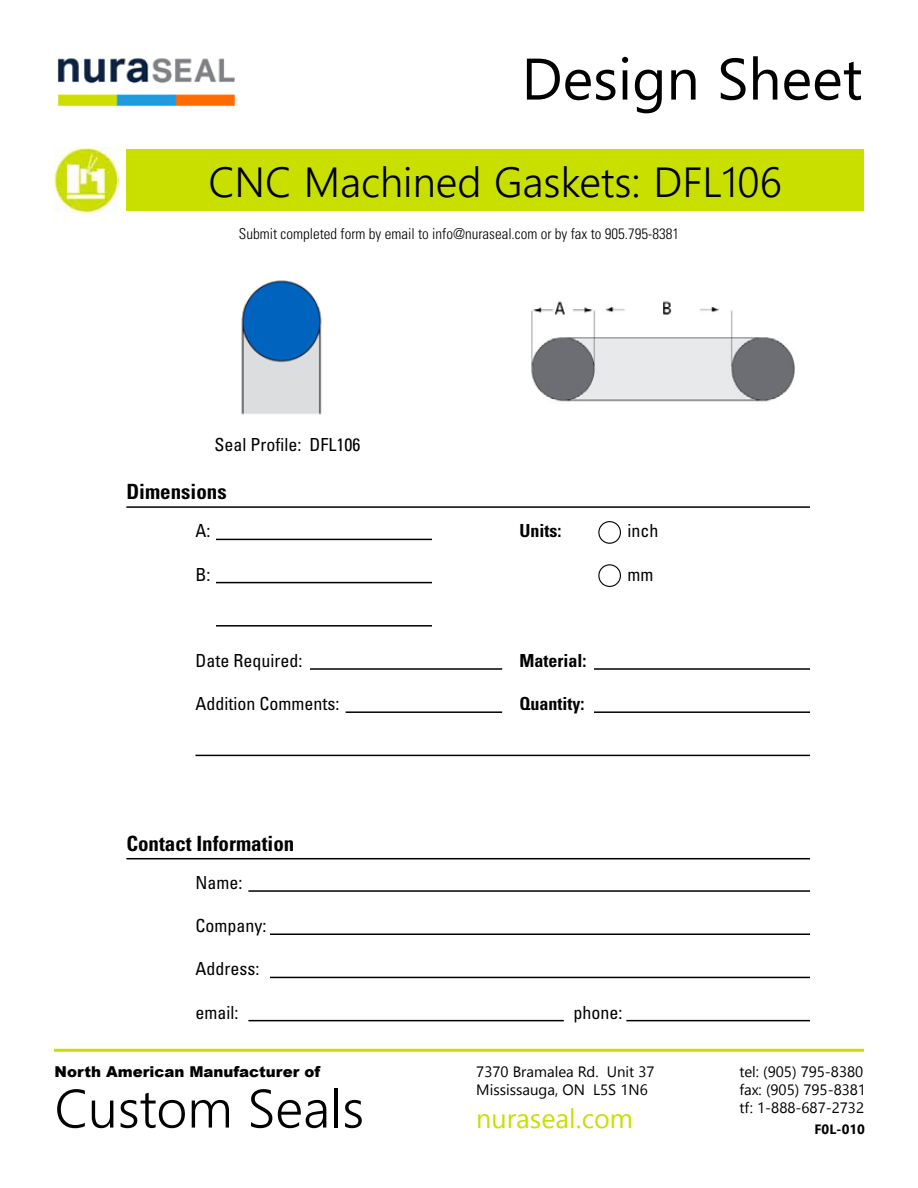
<style>
.page{position:relative;width:918px;height:1188px;background:#fff}
.page>*{position:absolute;margin:0;border:0;box-sizing:border-box;transform-origin:0 0}
.t1{font:58.5px "Nirmala UI";color:#000}
.t2{font:300 54px "Nirmala UI";color:#000}
.t3{font:300 42px "Nirmala UI";color:#000}
.t4{font:27px "Nirmala UI";color:#c8df00}
.t5{font:700 condensed 21px "Univers LT Std";color:#000}
.t6{font:condensed 18px "Univers LT Std";color:#000}
.t7{font:700 condensed 18px "Univers LT Std";color:#000}
.t8{font:15px/18px "Nirmala UI";color:#000}
.t9{font:300 condensed 15px "Univers LT Std";color:#000}
.t10{font:900 15px "Arial";color:#000}
.t11{font:700 13.5px "Nirmala UI";color:#000}
</style>
<div class="page">
<div style="left:126px;top:149px;width:738px;height:62px;background:#c8df00"></div>
<hr style="left:216px;top:539px;width:216px;height:1px;background:#000">
<hr style="left:195px;top:755px;width:615px;height:1px;background:#000">
<hr style="left:126px;top:506px;width:684px;height:2px;background:#000">
<hr style="left:54px;top:1049px;width:810px;height:3px;background:#c8df00">
<hr style="left:126px;top:858px;width:684px;height:1px;background:#000">
<hr style="left:248px;top:890px;width:562px;height:2px;background:#000">
<hr style="left:216px;top:582px;width:216px;height:1px;background:#000">
<hr style="left:270px;top:933px;width:540px;height:2px;background:#000">
<hr style="left:216px;top:625px;width:216px;height:2px;background:#000">
<hr style="left:270px;top:977px;width:540px;height:1px;background:#000">
<hr style="left:248px;top:1020px;width:316px;height:1px;background:#000">
<hr style="left:626px;top:1020px;width:184px;height:1px;background:#000">
<hr style="left:310px;top:668px;width:192px;height:2px;background:#000">
<hr style="left:594px;top:668px;width:216px;height:2px;background:#000">
<hr style="left:346px;top:711px;width:156px;height:2px;background:#000">
<hr style="left:594px;top:711px;width:216px;height:2px;background:#000">
<div style="left:598px;top:521px;width:23px;height:23px;border:1px solid #000;border-radius:50%"></div>
<div style="left:598px;top:564px;width:23px;height:23px;border:1px solid #000;border-radius:50%"></div>
<img style="left:57px;top:58px;width:179px;height:49px">
<img style="left:54px;top:148px;width:65px;height:64px">
<img style="left:241px;top:280px;width:81px;height:135px">
<img style="left:531px;top:301px;width:264px;height:101px">
<h1 class="t1" style="left:522px;top:31px;width:342px">Design Sheet</h1>
<h3 class="t3" style="left:208px;top:148px;width:575px">CNC Machined Gaskets: DFL106</h3>
<p class="t9" style="left:239px;top:224px;width:442px">Submit completed form by email to info@nuraseal.com or by fax to 905.795-8381</p>
<p class="t6" style="left:215px;top:434px;width:147px">Seal Profile: DFL106</p>
<h3 class="t5" style="left:126px;top:479px;width:102px">Dimensions</h3>
<p class="t6" style="left:195px;top:520px;width:16px">A:</p>
<p class="t6" style="left:195px;top:563px;width:16px">B:</p>
<p class="t6" style="left:195px;top:649px;width:108px">Date Required:</p>
<p class="t6" style="left:195px;top:692px;width:145px">Addition Comments:</p>
<h3 class="t5" style="left:126px;top:831px;width:170px">Contact Information</h3>
<p class="t7" style="left:519px;top:520px;width:43px">Units:</p>
<p class="t7" style="left:519px;top:649px;width:68px">Material:</p>
<p class="t7" style="left:519px;top:693px;width:66px">Quantity:</p>
<p class="t6" style="left:627px;top:520px;width:32px">inch</p>
<p class="t6" style="left:627px;top:563px;width:27px">mm</p>
<p class="t6" style="left:195px;top:871px;width:48px">Name:</p>
<p class="t6" style="left:195px;top:914px;width:72px">Company:</p>
<p class="t6" style="left:195px;top:958px;width:65px">Address:</p>
<p class="t6" style="left:195px;top:1001px;width:44px">email:</p>
<p class="t6" style="left:573px;top:1001px;width:50px">phone:</p>
<p class="t10" style="left:55px;top:1060px;width:267px">North American Manufacturer of</p>
<h2 class="t2" style="left:55px;top:1065px;width:311px">Custom Seals</h2>
<p class="t8" style="left:476px;top:1062px;width:180px">7370 Bramalea Rd. Unit 37<br>Mississauga, ON L5S 1N6</p>
<p class="t8" style="left:739px;top:1062px;width:128px">tel: (905) 795-8380 fax: (905) 795-8381 tf: 1-888-687-2732</p>
<h3 class="t4" style="left:476px;top:1097px;width:158px">nuraseal.com</h3>
<p class="t11" style="left:815px;top:1118px;width:52px">F0L-010</p>
</div>
